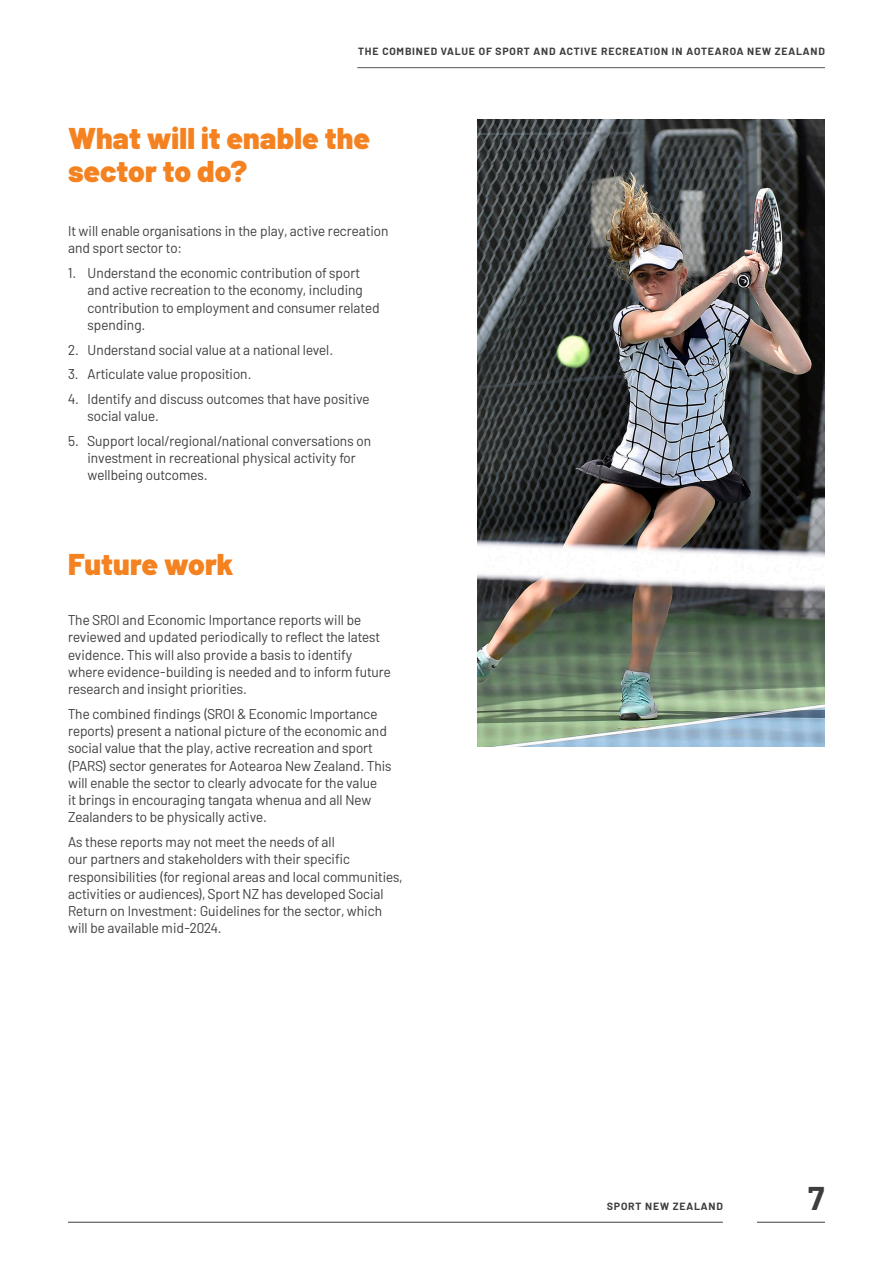
<style>
.page{position:relative;width:893px;height:1263px;background:#fff}
.page>*{position:absolute;margin:0;border:0;box-sizing:border-box;transform-origin:0 0}
.t1{font:700 33px "Barlow";color:#3e3e3f}
.Barlow_Main_Head_Orange{font:900 30px/33px "Barlow";letter-spacing:.005em;color:#f58220}
.Barlow_Text{font:14.25px/17.2px "Barlow";color:#3e3e3f}
.Barlow_Text_Indent{font:14.25px/17.2px "Barlow";color:#3e3e3f}
.t2{font:700 10.5px "Barlow";letter-spacing:.08em;color:#3e3e3f}
</style>
<div class="page">
<img style="left:478px;top:119px;width:347px;height:627px">
<hr style="left:68px;top:1222px;width:655px;height:1px;background:#3e3e3f">
<hr style="left:757px;top:1222px;width:68px;height:1px;background:#3e3e3f">
<hr style="left:357px;top:67px;width:468px;height:1px;background:#57585a">
<p class="t2" style="left:358px;top:44px;width:468px">THE COMBINED VALUE OF SPORT AND ACTIVE RECREATION IN AOTEAROA NEW ZEALAND</p>
<p class="Barlow_Main_Head_Orange" style="left:68px;top:120px;width:304px">What will it enable the sector to do?</p>
<p class="Barlow_Text" style="left:68px;top:221px;width:322px">It will enable organisations in the play, active recreation and sport sector to:</p>
<p class="Barlow_Text_Indent" style="left:88px;top:263px;width:293px;text-indent:-20px">1. Understand the economic contribution of sport and active recreation to the economy, including contribution to employment and consumer related spending.</p>
<p class="Barlow_Text_Indent" style="left:68px;top:340px;width:267px">2. Understand social value at a national level.</p>
<p class="Barlow_Text_Indent" style="left:68px;top:364px;width:185px">3. Articulate value proposition.</p>
<p class="Barlow_Text_Indent" style="left:88px;top:389px;width:284px;text-indent:-20px">4. Identify and discuss outcomes that have positive social value.</p>
<p class="Barlow_Text_Indent" style="left:88px;top:431px;width:285px;text-indent:-20px">5. Support local/regional/national conversations on investment in recreational physical activity for wellbeing outcomes.</p>
<p class="Barlow_Main_Head_Orange" style="left:68px;top:546px;width:167px">Future work</p>
<p class="Barlow_Text" style="left:68px;top:610px;width:324px">The SROI and Economic Importance reports will be reviewed and updated periodically to reflect the latest evidence. This will also provide a basis to identify where evidence-building is needed and to inform future research and insight priorities.</p>
<p class="Barlow_Text" style="left:68px;top:704px;width:325px">The combined findings (SROI &amp; Economic Importance reports) present a national picture of the economic and social value that the play, active recreation and sport (PARS) sector generates for Aotearoa New Zealand. This will enable the sector to clearly advocate for the value<br>it brings in encouraging tangata whenua and all New Zealanders to be physically active.</p>
<p class="Barlow_Text" style="left:68px;top:832px;width:336px">As these reports may not meet the needs of all<br>our partners and stakeholders with their specific responsibilities (for regional areas and local communities, activities or audiences), Sport NZ has developed Social Return on Investment: Guidelines for the sector, which will be available mid-2024.</p>
<p class="t2" style="left:607px;top:1198px;width:117px">SPORT NEW ZEALAND</p>
<h1 class="t1" style="left:808px;top:1173px;width:18px">7</h1>
</div>
